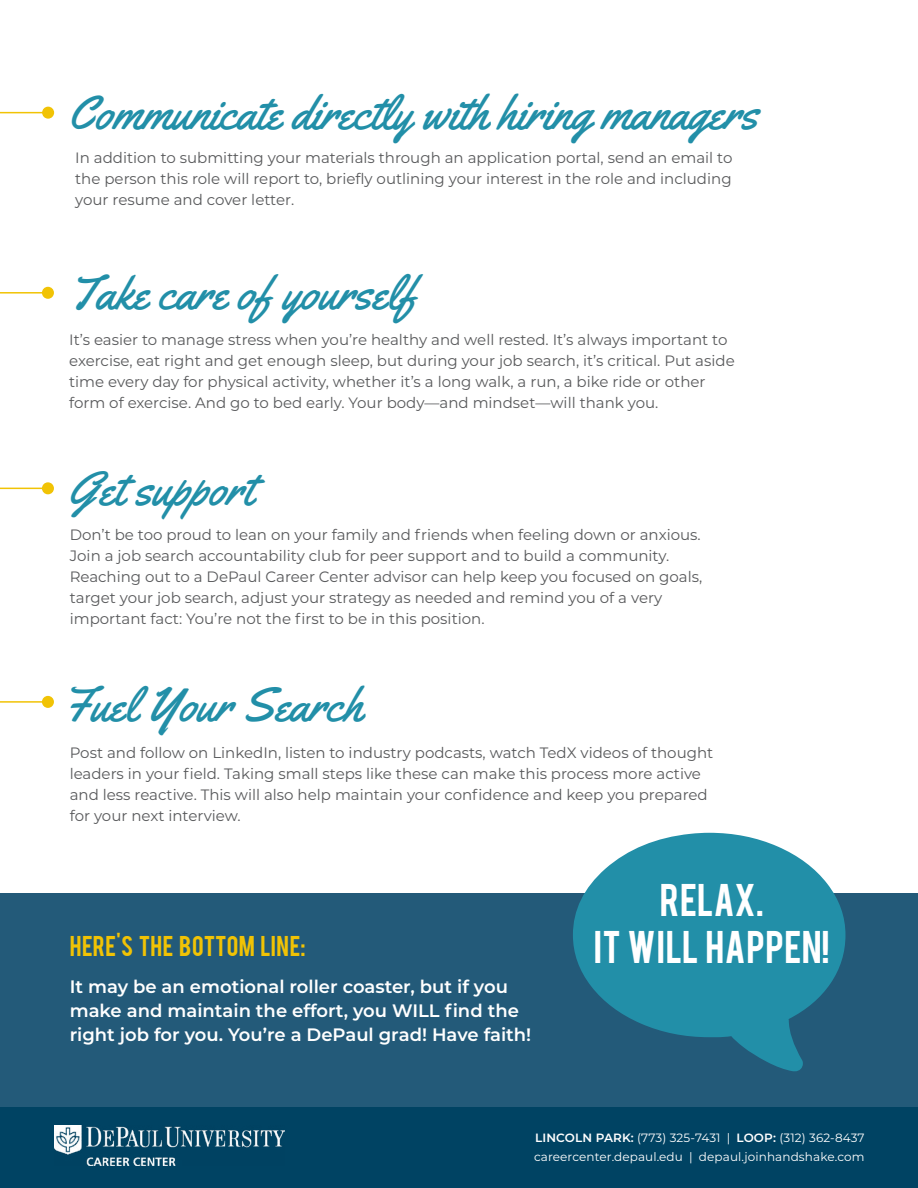
<style>
.page{position:relative;width:918px;height:1188px;background:#fff}
.page>*{position:absolute;margin:0;border:0;box-sizing:border-box;transform-origin:0 0}
.t1{font:48px "Yellowtail";color:#228fa8}
.t2{font:36px "Bebas";letter-spacing:.015em;color:#fff}
.t3{font:22.5px "Bebas";letter-spacing:.02em;color:#f1c305}
.P_Large_SemiBold{font:600 18px/24px "Montserrat";color:#fff}
.t4{font:15px/21px "Montserrat";color:#58595b}
.t5{font:12px/19.2px "Montserrat";letter-spacing:.01em;color:#fff}
.s1{font-weight:600}
</style>
<div class="page">
<div style="left:0;top:1107px;width:918px;height:81px;background:#004363"></div>
<img style="left:54px;top:1125px;width:230px;height:41px">
<div style="left:0;top:894px;width:918px;height:213px;background:#235a79"></div>
<svg style="left:573px;top:833px;width:272px;height:238px;fill:#228fa8"></svg>
<hr style="left:0;top:701px;width:48px;height:2px;background:#f1c305">
<div style="left:42px;top:696px;width:12px;height:12px;background:#f1c305;border-radius:50%"></div>
<hr style="left:0;top:112px;width:48px;height:1px;background:#f1c305">
<div style="left:42px;top:107px;width:12px;height:12px;background:#f1c305;border-radius:50%"></div>
<hr style="left:0;top:292px;width:48px;height:2px;background:#f1c305">
<div style="left:42px;top:287px;width:12px;height:12px;background:#f1c305;border-radius:50%"></div>
<hr style="left:0;top:488px;width:48px;height:1px;background:#f1c305">
<div style="left:42px;top:482px;width:12px;height:12px;background:#f1c305;border-radius:50%"></div>
<h2 class="t1" style="left:68px;top:83px;width:691px">Communicate directly with hiring managers</h2>
<p class="t4" style="left:75px;top:146px;width:659px;text-align:justify">In addition to submitting your materials through an application portal, send an email to the person this role will report to, briefly outlining your interest in the role and including your resume and cover letter.</p>
<h2 class="t1" style="left:69px;top:262px;width:350px">Take care of yourself</h2>
<p class="t4" style="left:69px;top:328px;width:667px">It’s easier to manage stress when you’re healthy and well rested. It’s always important to exercise, eat right and get enough sleep, but during your job search, it’s critical. Put aside time every day for physical activity, whether it’s a long walk, a run, a bike ride or other form of exercise. And go to bed early. Your body—and mindset—will thank you.</p>
<h2 class="t1" style="left:69px;top:458px;width:186px">Get support</h2>
<p class="t4" style="left:70px;top:524px;width:634px">Don’t be too proud to lean on your family and friends when feeling down or anxious.<br>Join a job search accountability club for peer support and to build a community.<br>Reaching out to a DePaul Career Center advisor can help keep you focused on goals, target your job search, adjust your strategy as needed and remind you of a very important fact: You’re not the first to be in this position.</p>
<h2 class="t1" style="left:63px;top:674px;width:301px">Fuel Your Search</h2>
<p class="t4" style="left:70px;top:742px;width:645px">Post and follow on LinkedIn, listen to industry podcasts, watch TedX videos of thought leaders in your field. Taking small steps like these can make this process more active and less reactive. This will also help maintain your confidence and keep you prepared for your next interview.</p>
<h4 class="t3" style="left:70px;top:930px;width:237px">HERE'S THE BOTTOM LINE:</h4>
<p class="P_Large_SemiBold" style="left:70px;top:973px;width:463px">It may be an emotional roller coaster, but if you make and maintain the effort, you WILL find the right job for you. You’re a DePaul grad! Have faith!</p>
<h3 class="t2" style="left:660px;top:874px;width:105px">RELAX.</h3>
<h3 class="t2" style="left:594px;top:920px;width:237px">IT WILL HAPPEN!</h3>
<p class="t5" style="left:534px;top:1128px;width:332px"><span class="s1">LINCOLN PARK:</span> (773) 325-7431 | <span class="s1">LOOP:</span> (312) 362-8437 careercenter.depaul.edu | depaul.joinhandshake.com</p>
</div>
